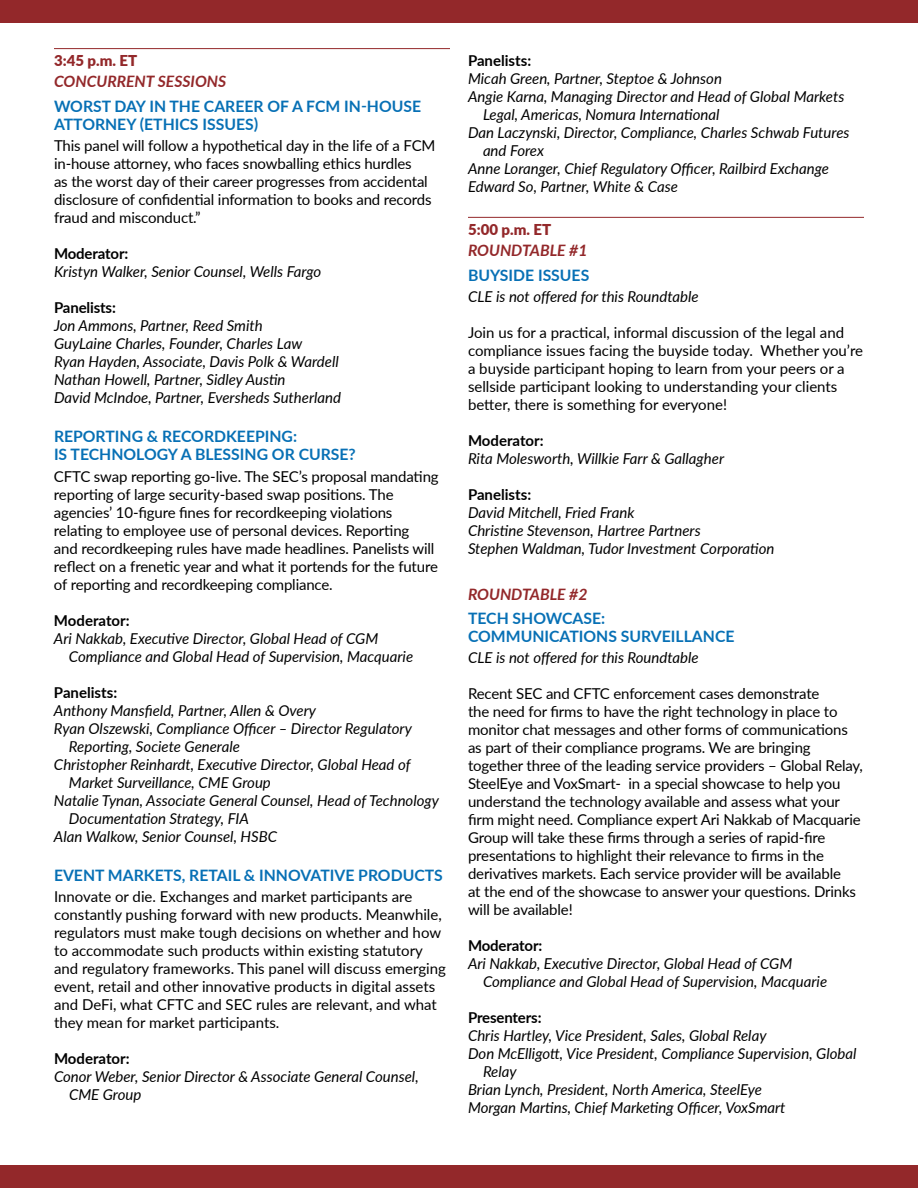
<style>
.page{position:relative;width:918px;height:1188px;background:#fff}
.page>*{position:absolute;margin:0;border:0;box-sizing:border-box;transform-origin:0 0}
.t1{font:700 15.75px/18px "Lato";color:#0770b5}
.t2{font:italic 700 15.75px "Lato";color:#93282a}
.t3{font:15px/18px "Lato";letter-spacing:-.01em;color:#000}
.t4{font:italic 15px/18px "Lato";color:#000}
.t5{font:700 15px "Lato";letter-spacing:-.005em;color:#000}
.t6{font:900 15px "Lato";color:#93282a}
</style>
<div class="page">
<div style="left:0;top:0;width:918px;height:23px;background:#93282a"></div>
<div style="left:0;top:1165px;width:918px;height:23px;background:#93282a"></div>
<hr style="left:54px;top:48px;width:396px;height:1px;background:#93282a">
<hr style="left:468px;top:217px;width:396px;height:1px;background:#93282a">
<p class="t6" style="left:54px;top:49px;width:85px">3:45 p.m. ET</p>
<p class="t2" style="left:54px;top:70px;width:174px">CONCURRENT SESSIONS</p>
<p class="t1" style="left:54px;top:96px;width:369px">WORST DAY IN THE CAREER OF A FCM IN-HOUSE<br>ATTORNEY (ETHICS ISSUES)</p>
<p class="t3" style="left:54px;top:136px;width:383px">This panel will follow a hypothetical day in the life of a FCM in-house attorney, who faces snowballing ethics hurdles<br>as the worst day of their career progresses from accidental disclosure of confidential information to books and records fraud and misconduct.”</p>
<p class="t5" style="left:54px;top:243px;width:76px">Moderator:</p>
<p class="t4" style="left:54px;top:262px;width:269px">Kristyn Walker, Senior Counsel, Wells Fargo</p>
<p class="t5" style="left:54px;top:297px;width:63px">Panelists:</p>
<p class="t4" style="left:54px;top:316px;width:289px">Jon Ammons, Partner, Reed Smith<br>GuyLaine Charles, Founder, Charles Law<br>Ryan Hayden, Associate, Davis Polk &amp; Wardell Nathan Howell, Partner, Sidley Austin<br>David McIndoe, Partner, Eversheds Sutherland</p>
<p class="t1" style="left:54px;top:427px;width:303px">REPORTING &amp; RECORDKEEPING:<br>IS TECHNOLOGY A BLESSING OR CURSE?</p>
<p class="t3" style="left:54px;top:466px;width:386px">CFTC swap reporting go-live. The SEC’s proposal mandating reporting of large security-based swap positions. The agencies’ 10-figure fines for recordkeeping violations relating to employee use of personal devices. Reporting<br>and recordkeeping rules have made headlines. Panelists will reflect on a frenetic year and what it portends for the future of reporting and recordkeeping compliance.</p>
<p class="t5" style="left:54px;top:609px;width:77px">Moderator:</p>
<p class="t4" style="left:69px;top:628px;width:346px;text-indent:-15px">Ari Nakkab, Executive Director, Global Head of CGM<br>Compliance and Global Head of Supervision, Macquarie</p>
<p class="t5" style="left:54px;top:681px;width:65px">Panelists:</p>
<p class="t4" style="left:54px;top:700px;width:264px">Anthony Mansfield, Partner, Allen &amp; Overy</p>
<p class="t4" style="left:54px;top:718px;width:359px">Ryan Olszewski, Compliance Officer – Director Regulatory</p>
<p class="t4" style="left:69px;top:736px;width:172px">Reporting, Societe Generale</p>
<p class="t4" style="left:54px;top:754px;width:358px">Christopher Reinhardt, Executive Director, Global Head of</p>
<p class="t4" style="left:69px;top:772px;width:203px">Market Surveillance, CME Group</p>
<p class="t4" style="left:54px;top:790px;width:387px">Natalie Tynan, Associate General Counsel, Head of Technology</p>
<p class="t4" style="left:69px;top:808px;width:182px">Documentation Strategy, FIA</p>
<p class="t4" style="left:54px;top:826px;width:225px">Alan Walkow, Senior Counsel, HSBC</p>
<p class="t1" style="left:54px;top:865px;width:390px">EVENT MARKETS, RETAIL &amp; INNOVATIVE PRODUCTS</p>
<p class="t3" style="left:54px;top:887px;width:394px">Innovate or die. Exchanges and market participants are constantly pushing forward with new products. Meanwhile, regulators must make tough decisions on whether and how to accommodate such products within existing statutory and regulatory frameworks. This panel will discuss emerging event, retail and other innovative products in digital assets and DeFi, what CFTC and SEC rules are relevant, and what they mean for market participants.</p>
<p class="t5" style="left:54px;top:1047px;width:77px">Moderator:</p>
<p class="t4" style="left:69px;top:1067px;width:351px;text-indent:-15px">Conor Weber, Senior Director &amp; Associate General Counsel,<br>CME Group</p>
<p class="t5" style="left:468px;top:50px;width:65px">Panelists:</p>
<p class="t4" style="left:468px;top:69px;width:255px">Micah Green, Partner, Steptoe &amp; Johnson</p>
<p class="t4" style="left:468px;top:87px;width:378px">Angie Karna, Managing Director and Head of Global Markets</p>
<p class="t4" style="left:483px;top:105px;width:238px">Legal, Americas, Nomura International</p>
<p class="t4" style="left:468px;top:123px;width:383px">Dan Laczynski, Director, Compliance, Charles Schwab Futures</p>
<p class="t4" style="left:483px;top:141px;width:63px">and Forex</p>
<p class="t4" style="left:468px;top:159px;width:363px">Anne Loranger, Chief Regulatory Officer, Railbird Exchange</p>
<p class="t4" style="left:468px;top:177px;width:211px">Edward So, Partner, White &amp; Case</p>
<p class="t6" style="left:468px;top:218px;width:85px">5:00 p.m. ET</p>
<p class="t2" style="left:468px;top:239px;width:121px">ROUNDTABLE #1</p>
<p class="t1" style="left:468px;top:265px;width:123px">BUYSIDE ISSUES</p>
<p class="t4" style="left:468px;top:287px;width:232px">CLE is not offered for this Roundtable</p>
<p class="t3" style="left:468px;top:323px;width:397px">Join us for a practical, informal discussion of the legal and compliance issues facing the buyside today. Whether you’re a buyside participant hoping to learn from your peers or a sellside participant looking to understanding your clients better, there is something for everyone!</p>
<p class="t5" style="left:468px;top:429px;width:77px">Moderator:</p>
<p class="t4" style="left:468px;top:449px;width:258px">Rita Molesworth, Willkie Farr &amp; Gallagher</p>
<p class="t5" style="left:468px;top:483px;width:65px">Panelists:</p>
<p class="t4" style="left:468px;top:503px;width:308px">David Mitchell, Fried Frank<br>Christine Stevenson, Hartree Partners<br>Stephen Waldman, Tudor Investment Corporation</p>
<p class="t2" style="left:468px;top:582px;width:121px">ROUNDTABLE #2</p>
<p class="t1" style="left:468px;top:609px;width:268px">TECH SHOWCASE:<br>COMMUNICATIONS SURVEILLANCE</p>
<p class="t4" style="left:468px;top:648px;width:232px">CLE is not offered for this Roundtable</p>
<p class="t3" style="left:468px;top:684px;width:397px">Recent SEC and CFTC enforcement cases demonstrate<br>the need for firms to have the right technology in place to monitor chat messages and other forms of communications as part of their compliance programs. We are bringing together three of the leading service providers – Global Relay, SteelEye and VoxSmart- in a special showcase to help you understand the technology available and assess what your firm might need. Compliance expert Ari Nakkab of Macquarie Group will take these firms through a series of rapid-fire presentations to highlight their relevance to firms in the derivatives markets. Each service provider will be available<br>at the end of the showcase to answer your questions. Drinks will be available!</p>
<p class="t5" style="left:468px;top:935px;width:76px">Moderator:</p>
<p class="t4" style="left:483px;top:954px;width:346px;text-indent:-15px">Ari Nakkab, Executive Director, Global Head of CGM<br>Compliance and Global Head of Supervision, Macquarie</p>
<p class="t5" style="left:468px;top:1007px;width:75px">Presenters:</p>
<p class="t4" style="left:468px;top:1026px;width:300px">Chris Hartley, Vice President, Sales, Global Relay</p>
<p class="t4" style="left:468px;top:1044px;width:390px">Don McElligott, Vice President, Compliance Supervision, Global</p>
<p class="t4" style="left:483px;top:1062px;width:35px">Relay</p>
<p class="t4" style="left:468px;top:1080px;width:296px">Brian Lynch, President, North America, SteelEye</p>
<p class="t4" style="left:468px;top:1098px;width:319px">Morgan Martins, Chief Marketing Officer, VoxSmart</p>
</div>
